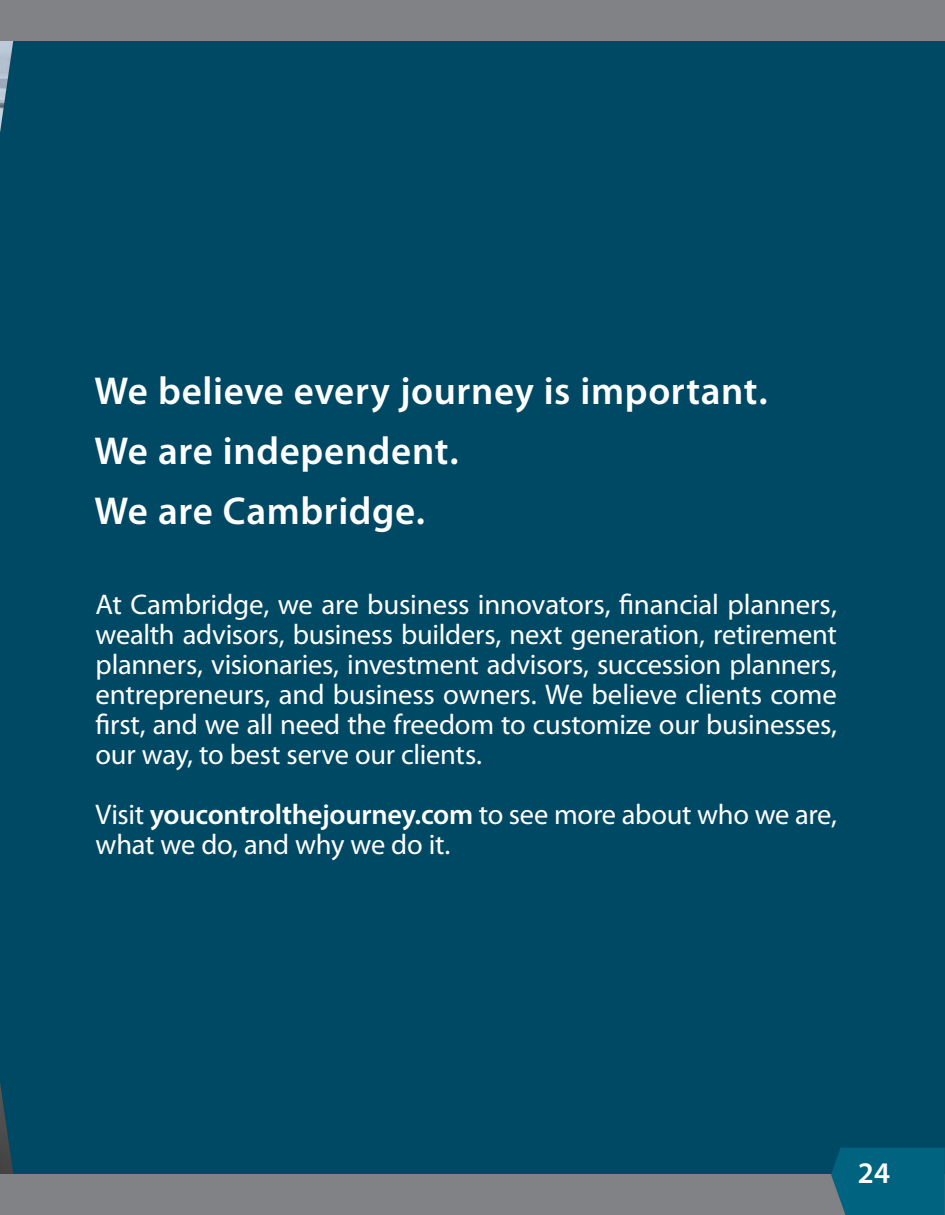
<style>
.page{position:relative;width:945px;height:1215px;background:#fff}
.page>*{position:absolute;margin:0;border:0;box-sizing:border-box;transform-origin:0 0}
.midHero_Text_white{font:600 39px/60px "Myriad Pro";letter-spacing:.015em;color:#fff}
.t1{font:600 30px "Myriad Pro";color:#fff}
.mainHeader_white{font:28.5px/30px "Myriad Pro";letter-spacing:-.01em;color:#fff;text-align:justify}
.s1{font-weight:600}
</style>
<div class="page">
<div style="left:0;top:40px;width:945px;height:1135px;background:#004964"></div>
<div style="left:0;top:1175px;width:945px;height:40px;background:#808285"></div>
<div style="left:0;top:0;width:945px;height:40px;background:#808285"></div>
<div style="left:831px;top:1148px;width:114px;height:67px;background:#006481"></div>
<p class="midHero_Text_white" style="left:94px;top:359px;width:675px">We believe every journey is important.<br>We are independent.<br>We are Cambridge.</p>
<p class="mainHeader_white" style="left:96px;top:588px;width:743px">At Cambridge, we are business innovators, financial planners, wealth advisors, business builders, next generation, retirement planners, visionaries, investment advisors, succession planners, entrepreneurs, and business owners. We believe clients come first, and we all need the freedom to customize our businesses, our way, to best serve our clients.</p>
<p class="mainHeader_white" style="left:96px;top:798px;width:743px">Visit <span class="s1">youcontrolthejourney.com</span> to see more about who we are, what we do, and why we do it.</p>
<p class="t1" style="left:858px;top:1154px;width:34px">24</p>
</div>
